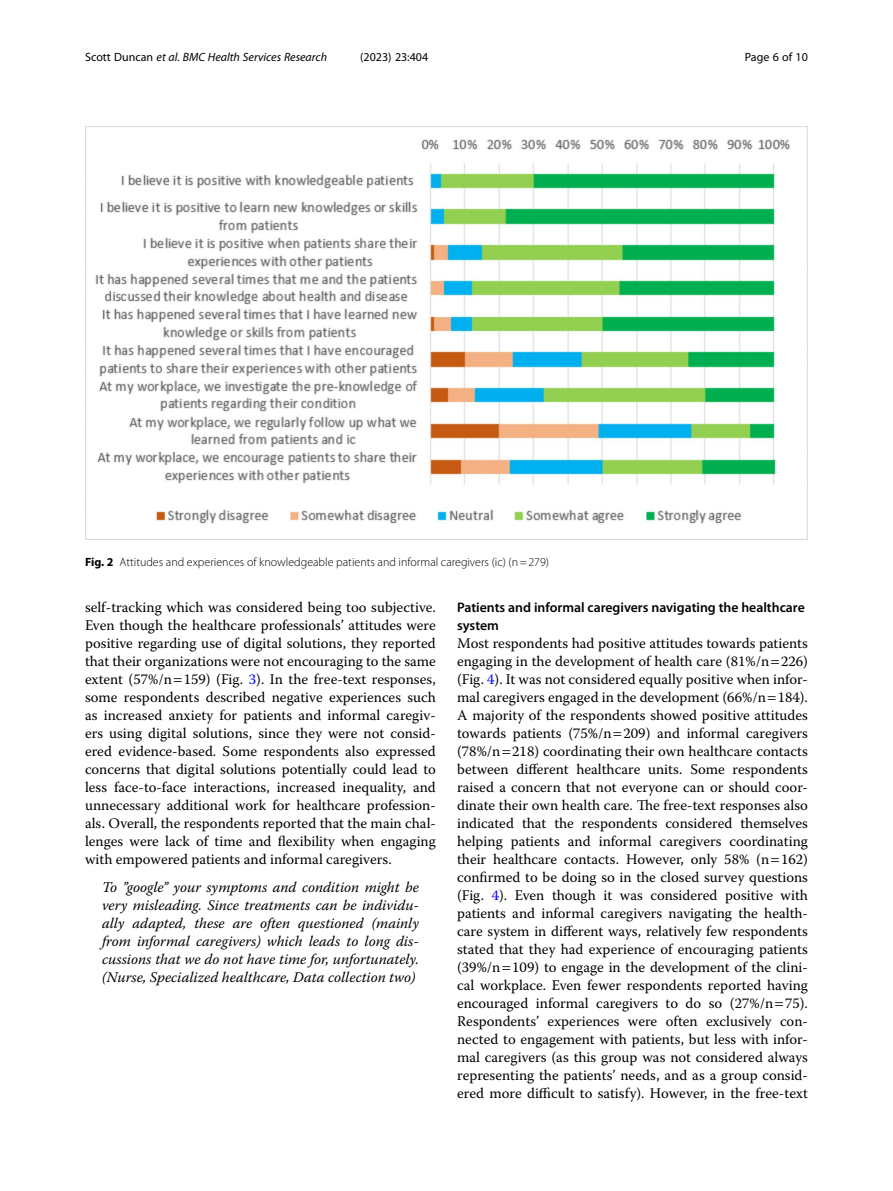
<style>
.page{position:relative;width:893px;height:1191px;background:#fff}
.page>*{position:absolute;margin:0;border:0;box-sizing:border-box;transform-origin:0 0}
.Body_Text{font:14.7px/18px "Warnock Pro";color:#000;text-align:justify}
.Block_Quote{font:italic 14.7px/18px "Warnock Pro";color:#000;text-align:justify}
.Head_2{font:600 13.8px/18px "Myriad Pro";color:#000}
.Figure_Caption{font:300 12px "Myriad Pro";color:#000}
.t1{font:italic 12px "Myriad Pro";color:#000}
.t2{font:12px "Myriad Pro";color:#000}
.s1{font-style:normal}
.s2{font-weight:700}
.s3{color:#00f}
</style>
<div class="page">
<img style="left:85px;top:126px;width:723px;height:413px">
<p class="t1" style="left:85px;top:50px;width:244px"><span class="s1">Scott Duncan</span> et al. BMC Health Services Research</p>
<p class="t2" style="left:360px;top:50px;width:70px">(2023) 23:404</p>
<p class="t2" style="left:745px;top:50px;width:65px">Page 6 of 10</p>
<p class="Figure_Caption" style="left:85px;top:555px;width:466px"><span class="s2">Fig. 2</span> Attitudes and experiences of knowledgeable patients and informal caregivers (ic) (n=279)</p>
<p class="Body_Text" style="left:85px;top:598px;width:352px">self-tracking which was considered being too subjective.<br>Even though the healthcare professionals’ attitudes were positive regarding use of digital solutions, they reported that their organizations were not encouraging to the same extent (57%/n 159) (Fig. <span class="s3">3</span>). In the free-text responses, some respondents described negative experiences such as increased anxiety for patients and informal caregiv&shy;ers using digital solutions, since they were not consid&shy;ered evidence-based. Some respondents also expressed concerns that digital solutions potentially could lead to less face-to-face interactions, increased inequality, and unnecessary additional work for healthcare profession&shy;als. Overall, the respondents reported that the main chal&shy;lenges were lack of time and flexibility when engaging with empowered patients and informal caregivers.</p>
<p class="Block_Quote" style="left:102px;top:877px;width:318px">To ”google” your symptoms and condition might be very misleading. Since treatments can be individu&shy;ally adapted, these are often questioned (mainly from informal caregivers) which leads to long dis&shy;cussions that we do not have time for, unfortunately. (Nurse, Specialized healthcare, Data collection two)</p>
<p class="Head_2" style="left:457px;top:598px;width:349px">Patients and informal caregivers navigating the healthcare system</p>
<p class="Body_Text" style="left:457px;top:634px;width:352px">Most respondents had positive attitudes towards patients engaging in the development of health care (81%/n 226) (Fig. <span class="s3">4</span>). It was not considered equally positive when infor&shy;mal caregivers engaged in the development (66%/n 184).<br>A majority of the respondents showed positive attitudes towards patients (75%/n 209) and informal caregivers (78%/n 218) coordinating their own healthcare contacts between different healthcare units. Some respondents raised a concern that not everyone can or should coor&shy;dinate their own health care. The free-text responses also indicated that the respondents considered themselves helping patients and informal caregivers coordinating their healthcare contacts. However, only 58% (n 162) confirmed to be doing so in the closed survey questions (Fig. <span class="s3">4</span>). Even though it was considered positive with patients and informal caregivers navigating the health&shy;care system in different ways, relatively few respondents stated that they had experience of encouraging patients (39%/n 109) to engage in the development of the clini&shy;cal workplace. Even fewer respondents reported having encouraged informal caregivers to do so (27%/n 75).<br>Respondents’ experiences were often exclusively con&shy;nected to engagement with patients, but less with infor&shy;mal caregivers (as this group was not considered always representing the patients’ needs, and as a group consid&shy;ered more difficult to satisfy). However, in the free-text</p>
</div>
